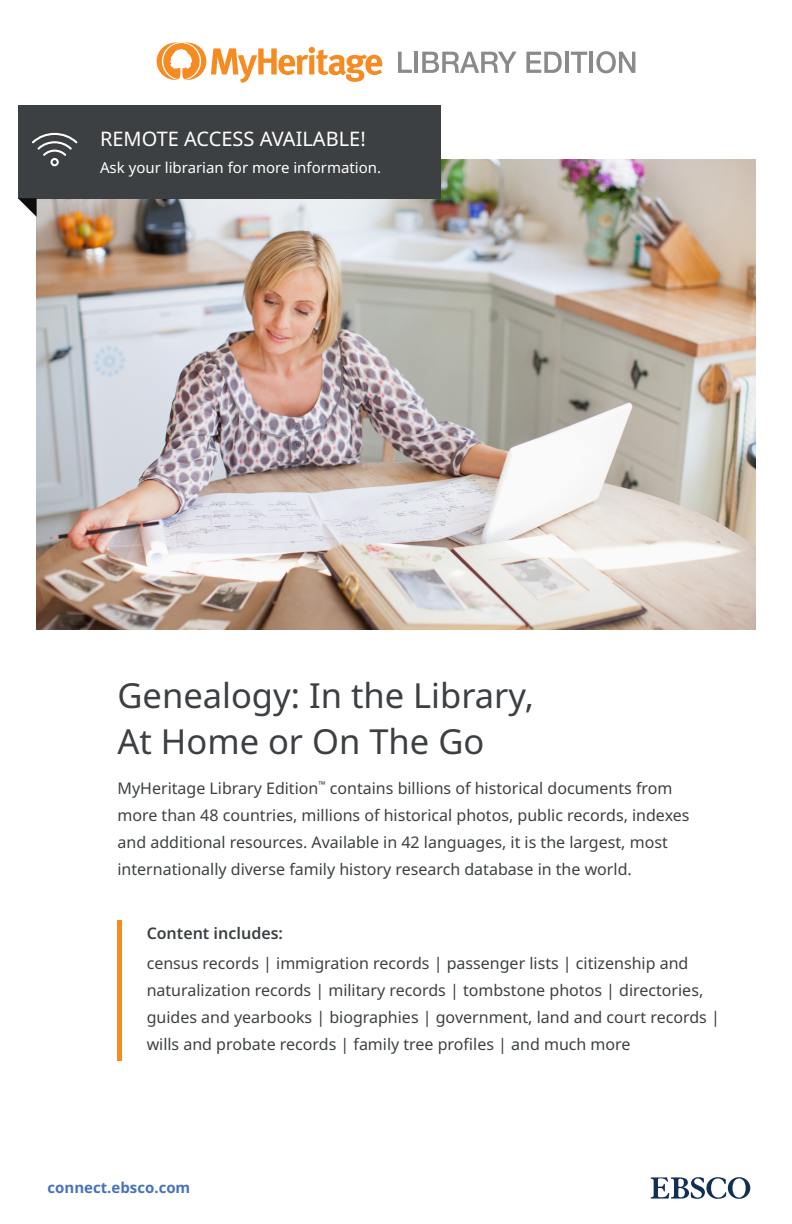
<style>
.page{position:relative;width:792px;height:1224px;background:#fff}
.page>*{position:absolute;margin:0;border:0;box-sizing:border-box;transform-origin:0 0}
.H2__Open_Sans_Regula{font:34.5px/46px "Noto Sans";color:#3c4042}
.H4__Open_Sans_Regula{font:20px "Noto Sans";color:#fff}
.H4__Open_Sans_Regula-2{font:16px/27px "Noto Sans";color:#3c4042}
.H4__Open_Sans_Regula-3{font:600 16px "Noto Sans";color:#3c4042}
.H4__Open_Sans_Regula-4{font:15px "Noto Sans";color:#fff}
.t1{font:700 15px "Noto Sans";color:#4773b9}
</style>
<div class="page">
<img style="left:36px;top:160px;width:720px;height:470px">
<svg style="left:157px;top:42px;width:225px;height:41px"></svg>
<svg style="left:398px;top:52px;width:14px;height:21px"></svg>
<hr style="left:414px;top:52px;width:4px;height:21px;background:#8a8a8a">
<svg style="left:422px;top:52px;width:95px;height:21px"></svg>
<svg style="left:526px;top:52px;width:36px;height:21px"></svg>
<hr style="left:565px;top:52px;width:3px;height:21px;background:#8a8a8a">
<svg style="left:571px;top:52px;width:16px;height:21px"></svg>
<hr style="left:590px;top:52px;width:3px;height:21px;background:#8a8a8a">
<svg style="left:596px;top:51px;width:39px;height:22px"></svg>
<div style="left:18px;top:105px;width:423px;height:93px;background:#3c4042"></div>
<svg style="left:18px;top:198px;width:19px;height:19px"></svg>
<hr style="left:118px;top:920px;width:4px;height:140px;background:#f68b22">
<svg style="left:32px;top:133px;width:45px;height:33px"></svg>
<svg style="left:651px;top:1177px;width:99px;height:22px"></svg>
<p class="H4__Open_Sans_Regula" style="left:100px;top:124px;width:267px">REMOTE ACCESS AVAILABLE!</p>
<p class="H4__Open_Sans_Regula-4" style="left:100px;top:157px;width:283px">Ask your librarian for more information.</p>
<p class="H2__Open_Sans_Regula" style="left:118px;top:673px;width:418px">Genealogy: In the Library,<br>At Home or On The Go</p>
<p class="H4__Open_Sans_Regula-2" style="left:118px;top:775px;width:574px">MyHeritage Library Edition<sup>™</sup> contains billions of historical documents from more than 48 countries, millions of historical photos, public records, indexes and additional resources. Available in 42 languages, it is the largest, most internationally diverse family history research database in the world.</p>
<p class="H4__Open_Sans_Regula-3" style="left:147px;top:922px;width:138px">Content includes:</p>
<p class="H4__Open_Sans_Regula-2" style="left:147px;top:950px;width:575px">census records | immigration records | passenger lists | citizenship and naturalization records | military records | tombstone photos | directories, guides and yearbooks | biographies | government, land and court records | wills and probate records | family tree profiles | and much more</p>
<p class="t1" style="left:48px;top:1177px;width:144px">connect.ebsco.com</p>
</div>
